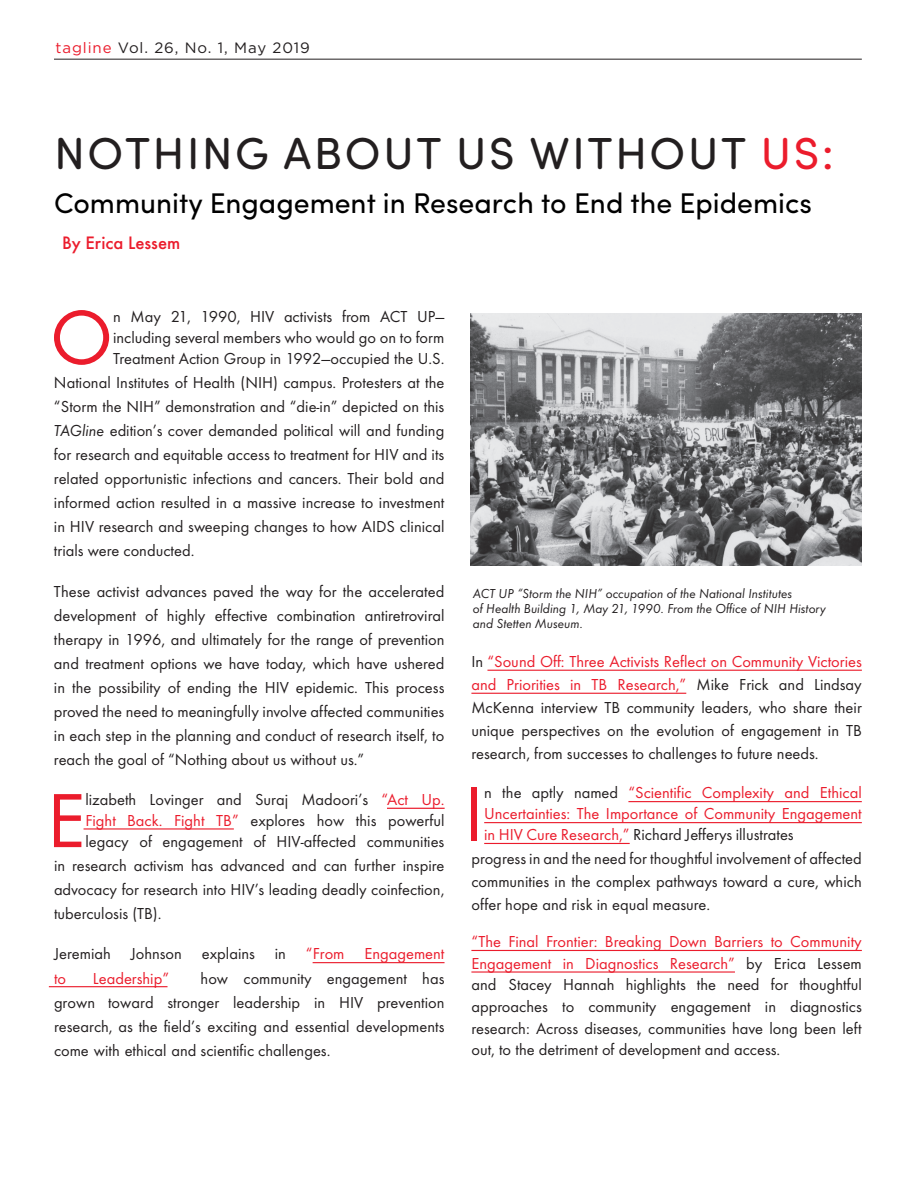
<style>
.page{position:relative;width:918px;height:1188px;background:#fff}
.page>*{position:absolute;margin:0;border:0;box-sizing:border-box;transform-origin:0 0}
.t1{font:79.5px "Futura T";color:#eb1c2c}
.t2{font:45px "Sofia Pro Soft";letter-spacing:.06em;color:#231f20}
.t3{font:28.5px "Sofia Pro";color:#000}
.t4{font:500 18.75px "Futura T";color:#eb1c2c}
.t5{font:16.5px/24px "Futura T";color:#231f20;text-align:justify}
.t6{font:16.5px/20.9px "Futura T";color:#eb1c2c;text-align:justify}
.t7{font:15px "Gotham";letter-spacing:.06em;color:#231f20}
.t8{font:italic 13.5px/15px "Futura T";color:#231f20}
.s1{color:#eb1c2c}
.s2{font-style:italic}
.s3{color:#231f20}
.s4{font-family:"Futura URW"}
</style>
<div class="page">
<hr style="left:54px;top:59px;width:808px;height:1px;background:#231f20">
<hr style="left:84px;top:828px;width:150px;height:2px;background:#eb1c2c">
<hr style="left:387px;top:808px;width:58px;height:1px;background:#eb1c2c">
<hr style="left:49px;top:986px;width:119px;height:1px;background:#eb1c2c">
<hr style="left:313px;top:962px;width:132px;height:1px;background:#eb1c2c">
<hr style="left:484px;top:843px;width:146px;height:1px;background:#eb1c2c">
<hr style="left:484px;top:822px;width:378px;height:1px;background:#eb1c2c">
<hr style="left:628px;top:801px;width:234px;height:1px;background:#eb1c2c">
<hr style="left:471px;top:971px;width:264px;height:2px;background:#eb1c2c">
<hr style="left:471px;top:950px;width:391px;height:1px;background:#eb1c2c">
<img style="left:471px;top:313px;width:390px;height:253px">
<hr style="left:471px;top:693px;width:215px;height:1px;background:#eb1c2c">
<hr style="left:487px;top:670px;width:375px;height:1px;background:#eb1c2c">
<p class="t7" style="left:56px;top:39px;width:256px"><span class="s1">tagline</span> Vol. 26, No. 1, May 2019</p>
<h2 class="t2" style="left:54px;top:123px;width:781px">NOTHING ABOUT US WITHOUT <span class="s1">US:</span></h2>
<h3 class="t3" style="left:54px;top:182px;width:760px">Community Engagement in Research to End the Epidemics</h3>
<p class="t4" style="left:62px;top:231px;width:120px">By Erica Lessem</p>
<h1 class="t1" style="left:50px;top:291px;width:65px">O</h1>
<p class="t5" style="left:113px;top:306px;width:333px;line-height:21px">n May 21, 1990, HIV activists from ACT UP— including several members who would go on to form Treatment Action Group in 1992—occupied the U.S.</p>
<p class="t5" style="left:54px;top:370px;width:392px">National Institutes of Health (NIH) campus. Protesters at the “Storm the NIH” demonstration and “die-in” depicted on this <span class="s2">TAGline</span> edition’s cover demanded political will and funding for research and equitable access to treatment for HIV and its related opportunistic infections and cancers. Their bold and informed action resulted in a massive increase to investment in HIV research and sweeping changes to how AIDS clinical trials were conducted.</p>
<p class="t5" style="left:54px;top:579px;width:392px">These activist advances paved the way for the accelerated development of highly effective combination antiretroviral therapy in 1996, and ultimately for the range of prevention and treatment options we have today, which have ushered in the possibility of ending the HIV epidemic. This process proved the need to meaningfully involve affected communities in each step in the planning and conduct of research itself, to reach the goal of “Nothing about us without us.”</p>
<h1 class="t1" style="left:47px;top:774px;width:40px">E</h1>
<p class="t5" style="left:85px;top:789px;width:361px;line-height:21px">lizabeth Lovinger and Suraj Madoori’s <span class="s1">“Act Up.<br>Fight Back. Fight TB”</span> explores how this powerful legacy of engagement of HIV-affected communities</p>
<p class="t5" style="left:54px;top:854px;width:392px">in research activism has advanced and can further inspire advocacy for research into HIV’s leading deadly coinfection, tuberculosis (TB).</p>
<p class="t5" style="left:54px;top:942px;width:392px">Jeremiah Johnson explains in <span class="s1">“From Engagement to</span></p>
<p class="t5" style="left:54px;top:966px;width:392px;text-indent:147px">how community engagement has grown toward stronger leadership in HIV prevention research, as the field’s exciting and essential developments come with ethical and scientific challenges.</p>
<p class="t6" style="left:93px;top:967px;width:78px">Leadership”</p>
<p class="t8" style="left:473px;top:586px;width:355px">ACT UP “Storm the NIH” occupation of the National Institutes<br>of Health Building 1, May 21, 1990. From the Office of NIH History and Stetten Museum.</p>
<p class="t5" style="left:471px;top:650px;width:392px;line-height:23.1px">In <span class="s1">“Sound Off: Three Activists Reflect on Community Victories and Priorities in TB Research,”</span> Mike Frick and Lindsay McKenna interview TB community leaders, who share their unique perspectives on the evolution of engagement in TB research, from successes to challenges to future needs.</p>
<h1 class="t1" style="left:465px;top:768px;width:21px">I</h1>
<p class="t6" style="left:484px;top:782px;width:379px"><span class="s3">n the aptly named</span> “Scientific Complexity and Ethical Uncertainties: The Importance of Community Engagement in HIV Cure Research<span class="s4">,</span>” <span class="s3">Richard Jefferys illustrates</span></p>
<p class="t5" style="left:471px;top:846px;width:392px;line-height:23.1px">progress in and the need for thoughtful involvement of affected communities in the complex pathways toward a cure, which offer hope and risk in equal measure.</p>
<p class="t5" style="left:471px;top:931px;width:392px;line-height:21.6px"><span class="s1">“The Final Frontier: Breaking Down Barriers to Community Engagement in Diagnostics Research”</span> by Erica Lessem and Stacey Hannah highlights the need for thoughtful approaches to community engagement in diagnostics research: Across diseases, communities have long been left out, to the detriment of development and access.</p>
</div>
